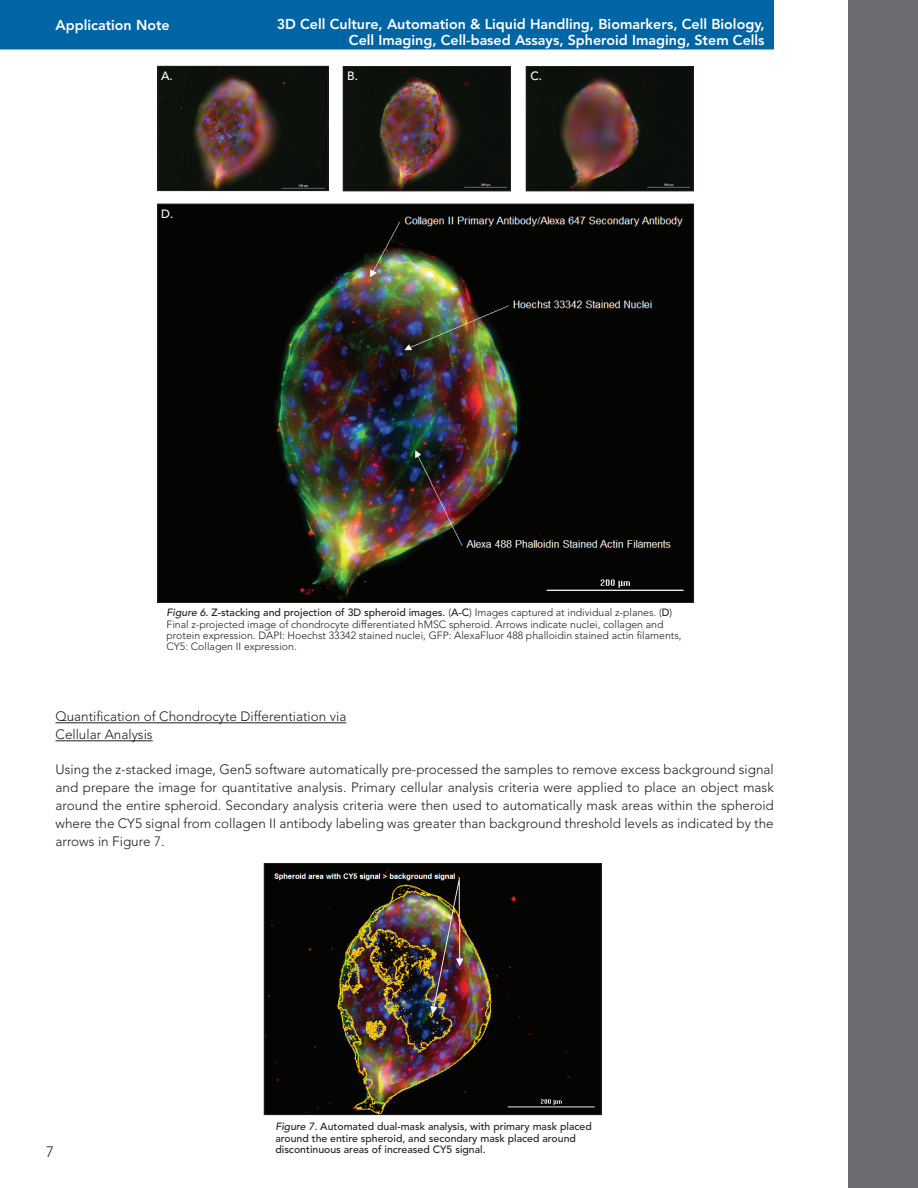
<style>
.page{position:relative;width:918px;height:1188px;background:#fff}
.page>*{position:absolute;margin:0;border:0;box-sizing:border-box;transform-origin:0 0}
.t1{font:300 15px "Avenir LT Std";color:#231f20}
.t2{font:800 14.25px/15.8px "Avenir LT Std";color:#fff;text-align:right}
.t3{font:300 13.5px/18px "Avenir LT Std";color:#231f20}
.t4{font:500 12px "Avenir LT Std";color:#fff}
.t5{font:300 10.5px/11.2px "Avenir LT Std";color:#231f20}
.t6{font:500 10.5px/11.2px "Avenir LT Std";color:#231f20}
.s1{font-weight:500;font-style:italic}
.s2{font-weight:500}
.s3{font-style:italic}
</style>
<div class="page">
<img style="left:266px;top:865px;width:333px;height:248px">
<div style="left:264px;top:863px;width:337px;height:252px;border:1px solid #231f20"></div>
<div style="left:848px;top:0;width:70px;height:1188px;background:#6c6d70"></div>
<div style="left:0;top:0;width:774px;height:50px;background:#0065a4"></div>
<img style="left:160px;top:206px;width:532px;height:395px">
<hr style="left:56px;top:722px;width:290px;height:1px;background:#231f20">
<hr style="left:56px;top:740px;width:97px;height:1px;background:#231f20">
<img style="left:160px;top:68px;width:167px;height:121px">
<div style="left:158px;top:66px;width:171px;height:125px;border:1px solid #231f20"></div>
<img style="left:345px;top:68px;width:164px;height:121px">
<div style="left:343px;top:66px;width:168px;height:125px;border:1px solid #231f20"></div>
<img style="left:528px;top:68px;width:164px;height:121px">
<div style="left:526px;top:66px;width:168px;height:125px;border:1px solid #231f20"></div>
<p class="t2" style="left:56px;top:17px;width:116px">Application Note</p>
<p class="t2" style="left:277px;top:17px;width:489px">3D Cell Culture, Automation &amp; Liquid Handling, Biomarkers, Cell Biology,<br>Cell Imaging, Cell-based Assays, Spheroid Imaging, Stem Cells</p>
<p class="t4" style="left:161px;top:69px;width:13px">A.</p>
<p class="t4" style="left:347px;top:69px;width:12px">B.</p>
<p class="t4" style="left:530px;top:69px;width:13px">C.</p>
<p class="t4" style="left:161px;top:207px;width:14px">D.</p>
<p class="t5" style="left:167px;top:607px;width:517px"><span class="s1">Figure 6.</span> <span class="s2">Z-stacking and projection of 3D spheroid images.</span> (<span class="s2">A-C</span>) Images captured at individual z-planes. (<span class="s2">D</span>)<br>Final z-projected image of chondrocyte differentiated hMSC spheroid. Arrows indicate nuclei, collagen and protein expression. DAPI: Hoechst 33342 stained nuclei, GFP: AlexaFluor 488 phalloidin stained actin filaments, CY5: Collagen II expression.</p>
<p class="t3" style="left:56px;top:708px;width:292px">Quantification of Chondrocyte Differentiation via<br>Cellular Analysis</p>
<p class="t3" style="left:56px;top:760px;width:720px;text-align:justify">Using the z-stacked image, Gen5 software automatically pre-processed the samples to remove excess background signal and prepare the image for quantitative analysis. Primary cellular analysis criteria were applied to place an object mask around the entire spheroid. Secondary analysis criteria were then used to automatically mask areas within the spheroid where the CY5 signal from collagen II antibody labeling was greater than background threshold levels as indicated by the arrows in Figure 7.</p>
<p class="t1" style="left:46px;top:1143px;width:9px">7</p>
<p class="t6" style="left:275px;top:1121px;width:318px"><span class="s3">Figure 7.</span> Automated dual-mask analysis, with primary mask placed around the entire spheroid, and secondary mask placed around discontinuous areas of increased CY5 signal.</p>
</div>
